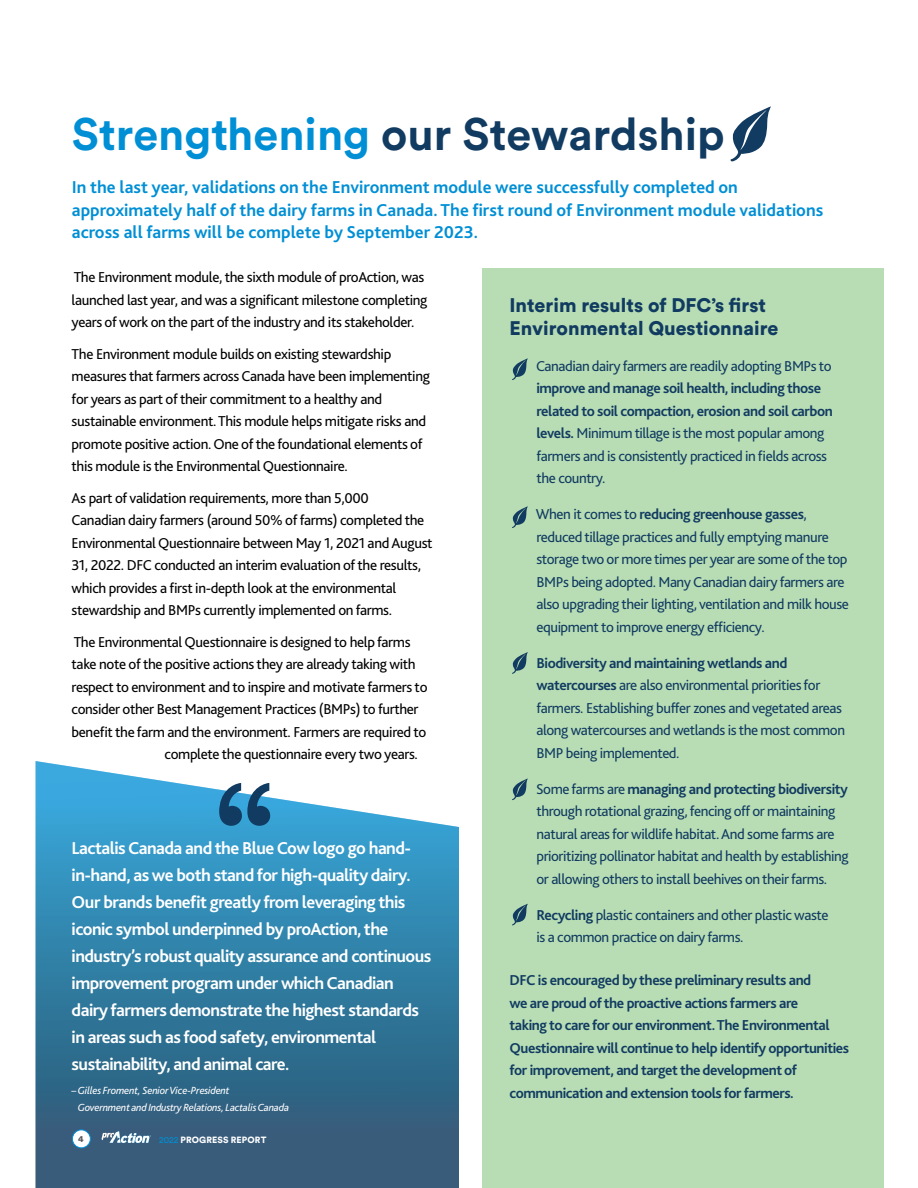
<style>
.page{position:relative;width:918px;height:1188px;background:#fff}
.page>*{position:absolute;margin:0;border:0;box-sizing:border-box;transform-origin:0 0}
.t1{font:165px "Circular Std";color:#113b61}
.Module__Title{font:700 45px "Circular Std";color:#113b61}
.Module__Title-2{font:900 19.5px/22.5px "Circular Std";color:#113b61}
.texte{font:700 18px/27px "Bliss 2";letter-spacing:-.03em;color:#fff}
.texte-2{font:700 18px/22.5px "Bliss 2";color:#008fd5}
.texte-3{font:15px/22.5px "Bliss 2";letter-spacing:-.025em;color:#000}
.checkmark_bullet{font:15px/22.5px "Bliss 2";letter-spacing:-.03em;color:#113b61}
.checkmark_bullet-2{font:700 15px/22.5px "Bliss 2";letter-spacing:-.03em;color:#113b61}
.texte-4{font:italic 10.8px/16.5px "Bliss 2";letter-spacing:-.02em;color:#fff}
.Titre_1{font:900 9px "Circular Std";letter-spacing:.01em;color:#fff}
.Titre_1-2{font:900 9px "Circular Std";color:#58595b}
.s1{color:#008fd5}
.s2{font-weight:400;color:#008fd5}
.s3{font-weight:700}
</style>
<div class="page">
<svg style="left:36px;top:761px;width:423px;height:427px;background:#4286a9"></svg>
<div style="left:482px;top:269px;width:401px;height:919px;background:#b8ddb4"></div>
<svg style="left:102px;top:1131px;width:50px;height:12px"></svg>
<svg style="left:730px;top:106px;width:41px;height:56px"></svg>
<svg style="left:512px;top:358px;width:16px;height:22px"></svg>
<svg style="left:512px;top:506px;width:16px;height:22px"></svg>
<svg style="left:512px;top:652px;width:16px;height:22px"></svg>
<svg style="left:512px;top:778px;width:16px;height:22px"></svg>
<svg style="left:512px;top:904px;width:16px;height:22px"></svg>
<div style="left:72px;top:1130px;width:18px;height:18px;background:#fff;border-radius:50%"></div>
<div style="left:72px;top:1130px;width:19px;height:18px;border:1px solid #008fd5;border-radius:50%"></div>
<p class="Module__Title" style="left:72px;top:105px;width:654px"><span class="s1">Strengthening</span> our Stewardship</p>
<p class="texte-2" style="left:72px;top:175px;width:753px">In the last year, validations on the Environment module were successfully completed on approximately half of the dairy farms in Canada. The first round of Environment module validations across all farms will be complete by September 2023.</p>
<p class="texte-3" style="left:72px;top:266px;width:357px">The Environment module, the sixth module of proAction, was launched last year, and was a significant milestone completing years of work on the part of the industry and its stakeholder.</p>
<p class="texte-3" style="left:72px;top:342px;width:360px">The Environment module builds on existing stewardship measures that farmers across Canada have been implementing for years as part of their commitment to a healthy and sustainable environment. This module helps mitigate risks and promote positive action. One of the foundational elements of this module is the Environmental Questionnaire.</p>
<p class="texte-3" style="left:72px;top:486px;width:362px">As part of validation requirements, more than 5,000<br>Canadian dairy farmers (around 50% of farms) completed the Environmental Questionnaire between May 1, 2021 and August 31, 2022. DFC conducted an interim evaluation of the results, which provides a first in-depth look at the environmental stewardship and BMPs currently implemented on farms.</p>
<p class="texte-3" style="left:74px;top:630px;width:338px">The Environmental Questionnaire is designed to help farms</p>
<p class="texte-3" style="left:72px;top:653px;width:346px">take note of the positive actions they are already taking with</p>
<p class="texte-3" style="left:72px;top:675px;width:357px">respect to environment and to inspire and motivate farmers to</p>
<p class="texte-3" style="left:72px;top:698px;width:348px">consider other Best Management Practices (BMPs) to further</p>
<p class="texte-3" style="left:72px;top:720px;width:356px">benefit the farm and the environment. Farmers are required to</p>
<p class="texte-3" style="left:165px;top:743px;width:255px">complete the questionnaire every two years.</p>
<p class="t1" style="left:213px;top:744px;width:66px">“</p>
<p class="texte" style="left:72px;top:834px;width:361px">Lactalis Canada and the Blue Cow logo go hand&shy;in-hand, as we both stand for high-quality dairy.<br>Our brands benefit greatly from leveraging this iconic symbol underpinned by proAction, the industry’s robust quality assurance and continuous improvement program under which Canadian dairy farmers demonstrate the highest standards in areas such as food safety, environmental sustainability, and animal care.</p>
<p class="texte-4" style="left:78px;top:1082px;width:213px;text-indent:-6px">– Gilles Froment, Senior Vice-President<br>Government and Industry Relations, Lactalis Canada</p>
<p class="Titre_1-2" style="left:78px;top:1133px;width:7px">4</p>
<p class="Titre_1" style="left:159px;top:1133px;width:109px"><span class="s2">2022</span> PROGRESS REPORT</p>
<p class="Module__Title-2" style="left:509px;top:294px;width:270px">Interim results of DFC’s first<br>Environmental Questionnaire</p>
<p class="checkmark_bullet" style="left:536px;top:354px;width:298px">Canadian dairy farmers are readily adopting BMPs to <span class="s3">improve and manage soil health, including those related to soil compaction, erosion and soil carbon levels.</span> Minimum tillage is the most popular among farmers and is consistently practiced in fields across the country.</p>
<p class="checkmark_bullet" style="left:536px;top:503px;width:315px">When it comes to <span class="s3">reducing greenhouse gasses</span>, reduced tillage practices and fully emptying manure storage two or more times per year are some of the top BMPs being adopted. Many Canadian dairy farmers are also upgrading their lighting, ventilation and milk house equipment to improve energy efficiency.</p>
<p class="checkmark_bullet" style="left:536px;top:651px;width:310px"><span class="s3">Biodiversity and maintaining wetlands and watercourses</span> are also environmental priorities for farmers. Establishing buffer zones and vegetated areas along watercourses and wetlands is the most common BMP being implemented.</p>
<p class="checkmark_bullet" style="left:536px;top:777px;width:314px">Some farms are <span class="s3">managing and protecting biodiversity </span>through rotational grazing, fencing off or maintaining natural areas for wildlife habitat. And some farms are prioritizing pollinator habitat and health by establishing or allowing others to install beehives on their farms.</p>
<p class="checkmark_bullet" style="left:536px;top:903px;width:293px"><span class="s3">Recycling</span> plastic containers and other plastic waste is a common practice on dairy farms.</p>
<p class="checkmark_bullet-2" style="left:509px;top:969px;width:341px">DFC is encouraged by these preliminary results and<br>we are proud of the proactive actions farmers are<br>taking to care for our environment. The Environmental Questionnaire will continue to help identify opportunities for improvement, and target the development of communication and extension tools for farmers.</p>
</div>
